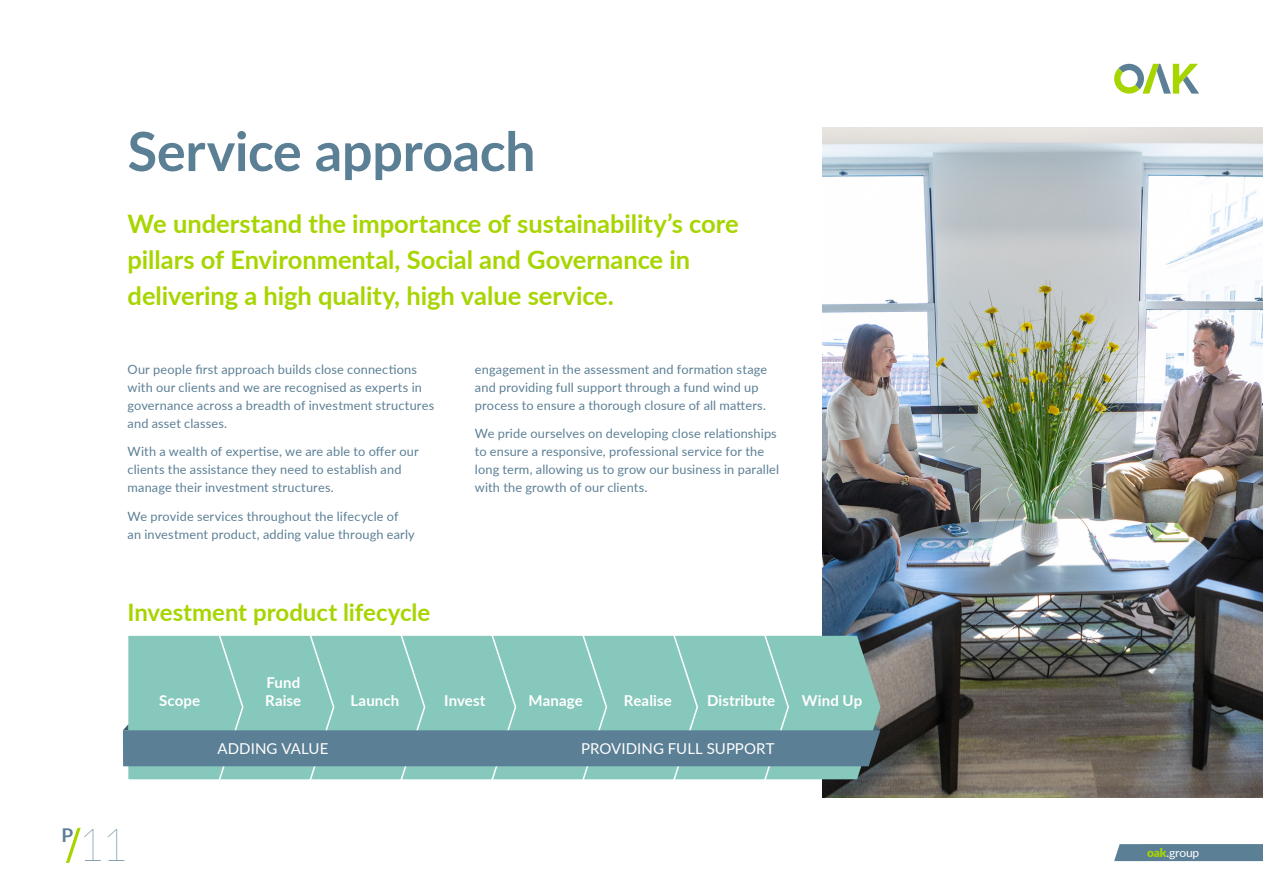
<style>
.page{position:relative;width:1263px;height:893px;background:#fff}
.page>*{position:absolute;margin:0;border:0;box-sizing:border-box;transform-origin:0 0}
.Oak_Header{font:700 54px "Lato";letter-spacing:-.005em;color:#5b7f95}
.t1{font:100 45.15px "Lato";color:#5b7f95}
.Oak_Intro{font:700 25.5px/36px "Lato";color:#a7d500}
.Oak_Subhead{font:700 24px "Lato";color:#a7d500}
.t2{font:700 19.05px "Lato";color:#5b7f95}
.Oak_Subhead-2{font:700 15px "Lato";letter-spacing:.005em;color:#fff}
.Oak_Subhead-3{font:15px "Lato";letter-spacing:.005em;color:#fff}
.Oak_Brochure_Body{font:12.75px/18px "Lato";letter-spacing:.01em;color:#5b7f95}
.t3{font:12px "Lato";letter-spacing:-.015em;color:#fff}
.s1{font-weight:900;color:#a7d500}
</style>
<div class="page">
<img style="left:822px;top:128px;width:441px;height:669px">
<svg style="left:66px;top:828px;width:15px;height:35px"></svg>
<svg style="left:1114px;top:64px;width:85px;height:30px"></svg>
<svg style="left:1114px;top:844px;width:149px;height:17px;background:#5f8297"></svg>
<svg style="left:122px;top:634px;width:758px;height:148px;background:#80b7b4"></svg>
<p class="Oak_Header" style="left:128px;top:112px;width:409px">Service approach</p>
<p class="Oak_Intro" style="left:128px;top:204px;width:613px">We understand the importance of sustainability’s core pillars of Environmental, Social and Governance in delivering a high quality, high value service.</p>
<p class="Oak_Brochure_Body" style="left:128px;top:359px;width:308px">Our people first approach builds close connections with our clients and we are recognised as experts in governance across a breadth of investment structures and asset classes.</p>
<p class="Oak_Brochure_Body" style="left:128px;top:442px;width:293px">With a wealth of expertise, we are able to offer our clients the assistance they need to establish and manage their investment structures.</p>
<p class="Oak_Brochure_Body" style="left:128px;top:506px;width:289px">We provide services throughout the lifecycle of an investment product, adding value through early</p>
<p class="Oak_Subhead" style="left:128px;top:594px;width:304px">Investment product lifecycle</p>
<p class="Oak_Subhead-2" style="left:266px;top:672px;width:35px">Fund</p>
<p class="Oak_Brochure_Body" style="left:475px;top:359px;width:294px">engagement in the assessment and formation stage and providing full support through a fund wind up process to ensure a thorough closure of all matters.</p>
<p class="Oak_Brochure_Body" style="left:475px;top:424px;width:306px">We pride ourselves on developing close relationships to ensure a responsive, professional service for the long term, allowing us to grow our business in parallel with the growth of our clients.</p>
<h3 class="t2" style="left:62px;top:820px;width:13px">P</h3>
<h2 class="t1" style="left:79px;top:814px;width:51px">11</h2>
<p class="Oak_Subhead-2" style="left:159px;top:690px;width:42px">Scope</p>
<p class="Oak_Subhead-2" style="left:265px;top:690px;width:38px">Raise</p>
<p class="Oak_Subhead-2" style="left:350px;top:690px;width:50px">Launch</p>
<p class="Oak_Subhead-3" style="left:217px;top:738px;width:112px">ADDING VALUE</p>
<p class="Oak_Subhead-3" style="left:581px;top:738px;width:195px">PROVIDING FULL SUPPORT</p>
<p class="Oak_Subhead-2" style="left:444px;top:690px;width:43px">Invest</p>
<p class="Oak_Subhead-2" style="left:529px;top:690px;width:56px">Manage</p>
<p class="Oak_Subhead-2" style="left:624px;top:690px;width:49px">Realise</p>
<p class="Oak_Subhead-2" style="left:707px;top:690px;width:70px">Distribute</p>
<p class="Oak_Subhead-2" style="left:802px;top:690px;width:62px">Wind Up</p>
<p class="t3" style="left:1147px;top:844px;width:54px"><span class="s1">oak</span>.group</p>
</div>
